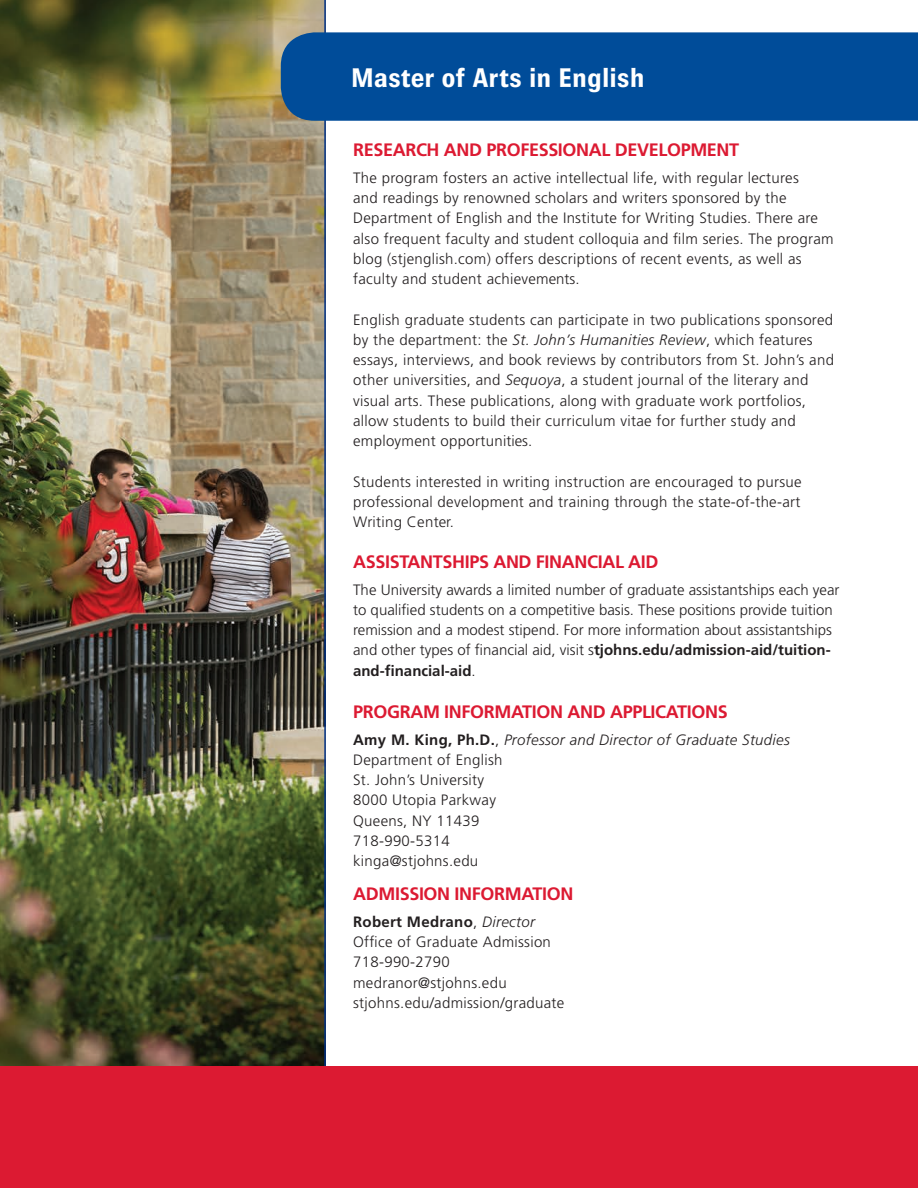
<style>
.page{position:relative;width:918px;height:1188px;background:#fff}
.page>*{position:absolute;margin:0;border:0;box-sizing:border-box;transform-origin:0 0}
.t1{font:700 27px "Brown";color:#fff}
.t2{font:700 18px "Frutiger";letter-spacing:-.02em;color:#dc1a32}
.t3{font:300 15px/20.2px "Frutiger";letter-spacing:.02em;color:#231f20}
.t4{font:300 15px/20.2px "Frutiger";color:#231f20}
.s1{font-style:italic}
.s2{font-weight:700}
</style>
<div class="page">
<img style="left:0;top:0;width:324px;height:1066px">
<hr style="left:324px;top:0;width:2px;height:1188px;background:#003186">
<div style="left:281px;top:32px;width:637px;height:89px;background:#004c99"></div>
<div style="left:0;top:1066px;width:918px;height:122px;background:#dc1a32"></div>
<p class="t1" style="left:351px;top:63px;width:295px">Master of Arts in English</p>
<p class="t2" style="left:353px;top:139px;width:388px">RESEARCH AND PROFESSIONAL DEVELOPMENT</p>
<p class="t3" style="left:353px;top:168px;width:482px">The program fosters an active intellectual life, with regular lectures<br>and readings by renowned scholars and writers sponsored by the Department of English and the Institute for Writing Studies. There are also frequent faculty and student colloquia and film series. The program blog (stjenglish.com) offers descriptions of recent events, as well as faculty and student achievements.</p>
<p class="t3" style="left:353px;top:309px;width:482px">English graduate students can participate in two publications sponsored by the department: the <span class="s1">St. John’s Humanities Review</span>, which features essays, interviews, and book reviews by contributors from St. John’s and other universities, and <span class="s1">Sequoya</span>, a student journal of the literary and visual arts. These publications, along with graduate work portfolios, allow students to build their curriculum vitae for further study and employment opportunities.</p>
<p class="t3" style="left:353px;top:471px;width:450px;text-align:justify">Students interested in writing instruction are encouraged to pursue professional development and training through the state-of-the-art Writing Center.</p>
<p class="t2" style="left:353px;top:551px;width:307px">ASSISTANTSHIPS AND FINANCIAL AID</p>
<p class="t4" style="left:353px;top:579px;width:488px">The University awards a limited number of graduate assistantships each year to qualified students on a competitive basis. These positions provide tuition remission and a modest stipend. For more information about assistantships and other types of financial aid, visit s<span class="s2">tjohns.edu/admission-aid/tuition&shy;and-financial-aid</span>.</p>
<p class="t2" style="left:353px;top:701px;width:376px">PROGRAM INFORMATION AND APPLICATIONS</p>
<p class="t3" style="left:353px;top:729px;width:438px"><span class="s2">Amy M. King, Ph.D.</span>, <span class="s1">Professor and Director of Graduate Studies<br></span>Department of English<br>St. John’s University<br>8000 Utopia Parkway<br>Queens, NY 11439<br>718-990-5314<br>kinga@stjohns.edu</p>
<p class="t2" style="left:353px;top:883px;width:222px">ADMISSION INFORMATION</p>
<p class="t3" style="left:353px;top:911px;width:213px"><span class="s2">Robert Medrano</span>, <span class="s1">Director<br></span>Office of Graduate Admission<br>718-990-2790 medranor@stjohns.edu stjohns.edu/admission/graduate</p>
</div>
